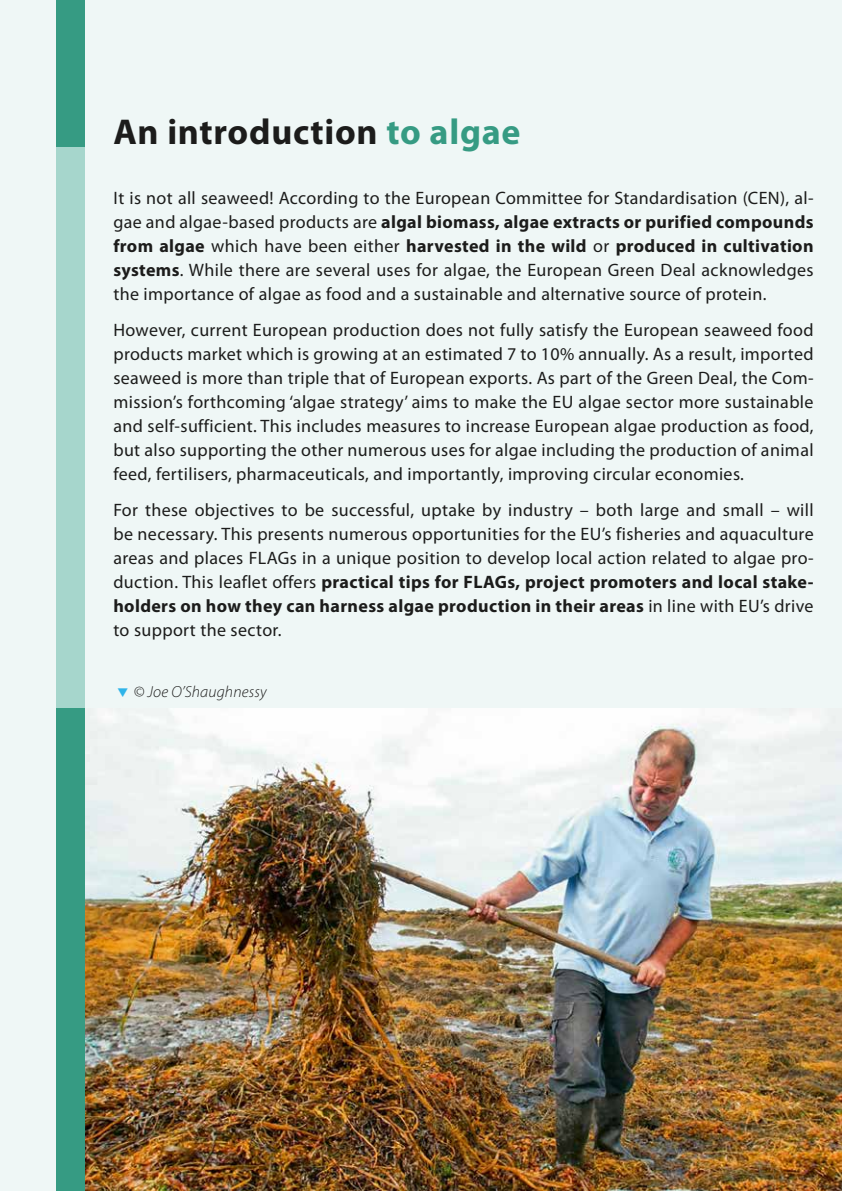
<style>
.page{position:relative;width:842px;height:1191px;background:#eff7f6}
.page>*{position:absolute;margin:0;border:0;box-sizing:border-box;transform-origin:0 0}
.t1{font:700 36px "Myriad Pro";letter-spacing:.02em;color:#1c1c1b}
.t2{font:18px/24px "Myriad Pro";letter-spacing:.02em;color:#1c1c1b;text-align:justify}
.t3{font:italic 300 16px "Myriad Pro";letter-spacing:.01em;color:#1c1c1b}
.s1{color:#369b83}
.s2{font-weight:700}
.s3{color:#2fb4e9}
</style>
<div class="page">
<img style="left:85px;top:708px;width:757px;height:483px">
<div style="left:57px;top:0;width:28px;height:147px;background:#369b83"></div>
<div style="left:57px;top:708px;width:28px;height:483px;background:#369b83"></div>
<div style="left:57px;top:147px;width:28px;height:561px;background:#a6d6cc"></div>
<h1 class="t1" style="left:113px;top:108px;width:409px">An introduction <span class="s1">to algae</span></h1>
<p class="t2" style="left:113px;top:186px;width:702px">It is not all seaweed! According to the European Committee for Standardisation (CEN), al&shy;gae and algae-based products are <span class="s2">algal biomass, algae extracts or purified compounds from algae</span> which have been either <span class="s2">harvested in the wild</span> or <span class="s2">produced in cultivation systems</span>. While there are several uses for algae, the European Green Deal acknowledges the importance of algae as food and a sustainable and alternative source of protein.</p>
<p class="t2" style="left:113px;top:318px;width:702px">However, current European production does not fully satisfy the European seaweed food products market which is growing at an estimated 7 to 10% annually. As a result, imported seaweed is more than triple that of European exports. As part of the Green Deal, the Com&shy;mission’s forthcoming ‘algae strategy’ aims to make the EU algae sector more sustainable and self-sufficient. This includes measures to increase European algae production as food, but also supporting the other numerous uses for algae including the production of animal feed, fertilisers, pharmaceuticals, and importantly, improving circular economies.</p>
<p class="t2" style="left:113px;top:498px;width:702px">For these objectives to be successful, uptake by industry – both large and small – will be necessary. This presents numerous opportunities for the EU’s fisheries and aquaculture areas and places FLAGs in a unique position to develop local action related to algae pro&shy;duction. This leaflet offers <span class="s2">practical tips for FLAGs, project promoters and local stake&shy;holders on how they can harness algae production in their areas</span> in line with EU’s drive to support the sector.</p>
<p class="t3" style="left:116px;top:683px;width:152px"><span class="s3">▼</span> © Joe O’Shaughnessy</p>
</div>
